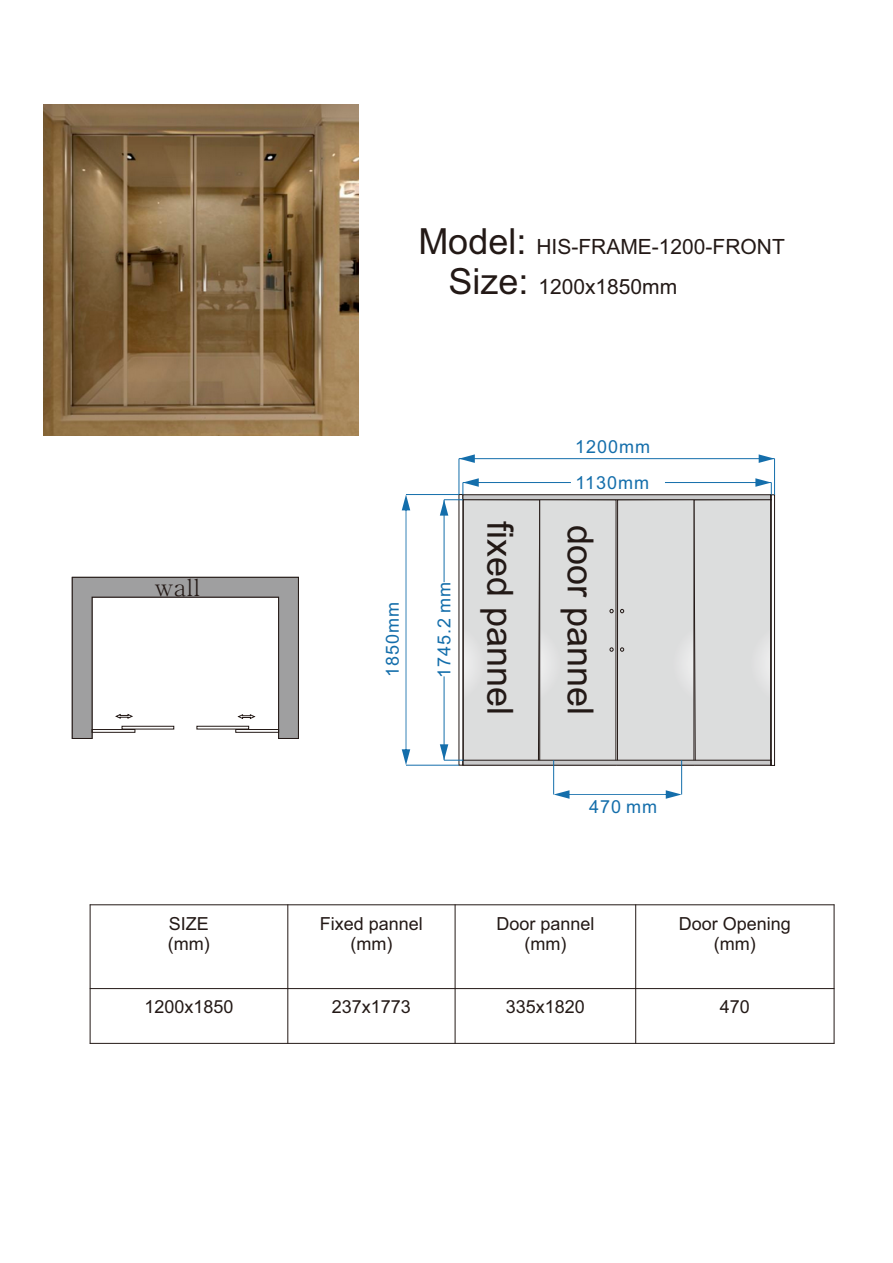
<style>
.page{position:relative;width:893px;height:1263px;background:#fff}
.page>*{position:absolute;margin:0;border:0;box-sizing:border-box;transform-origin:0 0}
.t1{font:36px "Arial";color:#231916}
.t2{font:24px "Batang";color:#231916}
.t3{font:21px/40.2px "Arial";color:#231916}
.t4{font:18px/20.1px "Arial";color:#231916;text-align:center}
.t5{font:18px "Arial";letter-spacing:.055em;color:#146eab}
.s1{font-size:36px}
</style>
<div class="page">
<img style="left:44px;top:105px;width:314px;height:331px">
<hr style="left:406px;top:765px;width:53px;height:1px;background:#146eab">
<hr style="left:406px;top:494px;width:53px;height:1px;background:#146eab">
<svg style="left:402px;top:495px;width:8px;height:270px"></svg>
<div style="left:770px;top:494px;width:5px;height:272px;border:1px solid #231916"></div>
<hr style="left:774px;top:459px;width:1px;height:36px;background:#146eab">
<hr style="left:459px;top:459px;width:1px;height:35px;background:#146eab">
<hr style="left:459px;top:458px;width:315px;height:1px;background:#146eab">
<svg style="left:459px;top:454px;width:16px;height:9px"></svg>
<svg style="left:759px;top:454px;width:15px;height:9px"></svg>
<hr style="left:681px;top:760px;width:1px;height:34px;background:#146eab">
<hr style="left:553px;top:760px;width:1px;height:34px;background:#146eab">
<svg style="left:554px;top:790px;width:128px;height:9px"></svg>
<hr style="left:90px;top:904px;width:1px;height:140px;background:#231916">
<hr style="left:287px;top:904px;width:1px;height:140px;background:#231916">
<hr style="left:455px;top:904px;width:1px;height:140px;background:#231916">
<hr style="left:635px;top:904px;width:1px;height:140px;background:#231916">
<hr style="left:834px;top:904px;width:1px;height:140px;background:#231916">
<hr style="left:90px;top:1043px;width:744px;height:1px;background:#231916">
<hr style="left:90px;top:988px;width:744px;height:1px;background:#231916">
<hr style="left:90px;top:904px;width:744px;height:1px;background:#231916">
<svg style="left:71px;top:576px;width:228px;height:163px"></svg>
<svg style="left:440px;top:478px;width:332px;height:288px;background:#d6d7d8"></svg>
<p class="t3" style="left:448px;top:229px;width:338px;text-indent:-30px"><span class="s1">Model:</span> HIS-FRAME-1200-FRONT<br><span class="s1">Size:</span> 1200x1850mm</p>
<p class="t5" style="left:575px;top:440px;width:77px">1200mm</p>
<h2 class="t2" style="left:154px;top:575px;width:48px">wall</h2>
<p class="t5" style="left:386px;top:677px;width:77px;rotate:-90deg">1850mm</p>
<p class="t5" style="left:437px;top:678px;width:98px;rotate:-90deg">1745.2 mm</p>
<p class="t5" style="left:576px;top:476px;width:75px">1130mm</p>
<h1 class="t1" style="left:514px;top:521px;width:196px;rotate:90deg">fixed pannel</h1>
<h1 class="t1" style="left:594px;top:525px;width:192px;rotate:90deg">door pannel</h1>
<p class="t5" style="left:589px;top:799px;width:70px">470 mm</p>
<p class="t4" style="left:168px;top:915px;width:43px;text-align:left">SIZE (mm)</p>
<p class="t4" style="left:320px;top:915px;width:105px">Fixed pannel (mm)</p>
<p class="t4" style="left:496px;top:915px;width:100px">Door pannel (mm)</p>
<p class="t4" style="left:679px;top:915px;width:114px">Door Opening (mm)</p>
<p class="t4" style="left:144px;top:999px;width:91px">1200x1850</p>
<p class="t4" style="left:332px;top:999px;width:81px">237x1773</p>
<p class="t4" style="left:506px;top:999px;width:81px">335x1820</p>
<p class="t4" style="left:720px;top:999px;width:32px">470</p>
</div>
